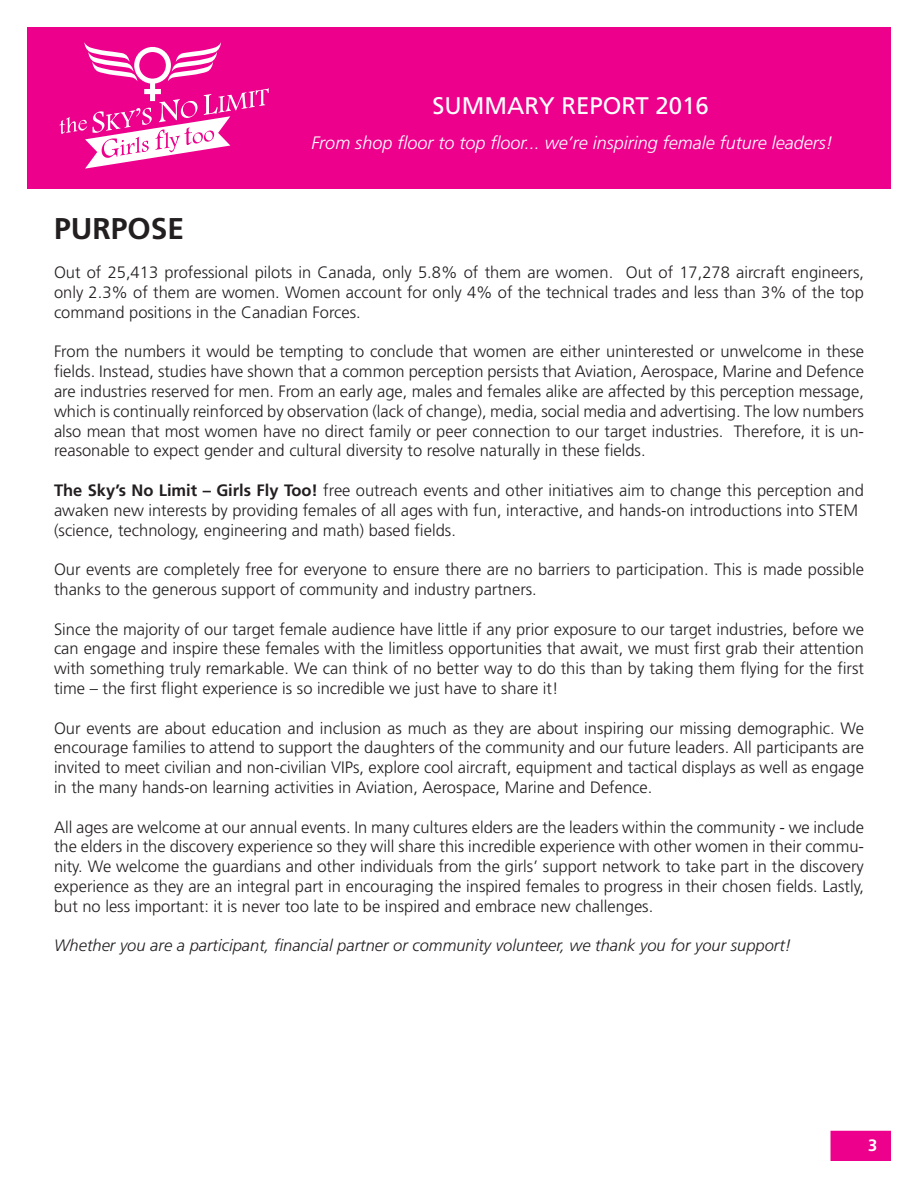
<style>
.page{position:relative;width:918px;height:1188px;background:#fff}
.page>*{position:absolute;margin:0;border:0;box-sizing:border-box;transform-origin:0 0}
.t1{font:700 30px "Frutiger LT Std";color:#231f20}
.t2{font:24px "Frutiger LT Std";color:#fff}
.t3{font:italic 300 18px "Frutiger LT Std";color:#fff}
.t4{font:300 16.5px/19.8px "Frutiger LT Std";color:#231f20;text-align:justify}
.t5{font:italic 300 16.5px "Frutiger LT Std";color:#231f20}
.t6{font:700 16.5px "Frutiger LT Std";color:#fff}
.s1{font-weight:700}
</style>
<div class="page">
<div style="left:831px;top:1131px;width:60px;height:30px;background:#ec008c"></div>
<div style="left:27px;top:27px;width:864px;height:162px;background:#ec008c"></div>
<svg style="left:59px;top:42px;width:210px;height:127px"></svg>
<h2 class="t2" style="left:432px;top:91px;width:278px">SUMMARY REPORT 2016</h2>
<p class="t3" style="left:311px;top:132px;width:523px">From shop floor to top floor... we’re inspiring female future leaders!</p>
<h1 class="t1" style="left:54px;top:210px;width:132px">PURPOSE</h1>
<p class="t4" style="left:54px;top:263px;width:812px">Out of 25,413 professional pilots in Canada, only 5.8% of them are women. Out of 17,278 aircraft engineers, only 2.3% of them are women. Women account for only 4% of the technical trades and less than 3% of the top command positions in the Canadian Forces.</p>
<p class="t4" style="left:54px;top:342px;width:812px">From the numbers it would be tempting to conclude that women are either uninterested or unwelcome in these fields. Instead, studies have shown that a common perception persists that Aviation, Aerospace, Marine and Defence are industries reserved for men. From an early age, males and females alike are affected by this perception message, which is continually reinforced by observation (lack of change), media, social media and advertising. The low numbers also mean that most women have no direct family or peer connection to our target industries. Therefore, it is un&shy;reasonable to expect gender and cultural diversity to resolve naturally in these fields.</p>
<p class="t4" style="left:54px;top:481px;width:811px;text-align:left"><span class="s1">The Sky’s No Limit – Girls Fly Too!</span> free outreach events and other initiatives aim to change this perception and awaken new interests by providing females of all ages with fun, interactive, and hands-on introductions into STEM (science, technology, engineering and math) based fields.</p>
<p class="t4" style="left:54px;top:560px;width:811px">Our events are completely free for everyone to ensure there are no barriers to participation. This is made possible thanks to the generous support of community and industry partners.</p>
<p class="t4" style="left:54px;top:619px;width:812px">Since the majority of our target female audience have little if any prior exposure to our target industries, before we can engage and inspire these females with the limitless opportunities that await, we must first grab their attention with something truly remarkable. We can think of no better way to do this than by taking them flying for the first time – the first flight experience is so incredible we just have to share it!</p>
<p class="t4" style="left:54px;top:718px;width:812px">Our events are about education and inclusion as much as they are about inspiring our missing demographic. We encourage families to attend to support the daughters of the community and our future leaders. All participants are invited to meet civilian and non-civilian VIPs, explore cool aircraft, equipment and tactical displays as well as engage in the many hands-on learning activities in Aviation, Aerospace, Marine and Defence.</p>
<p class="t4" style="left:54px;top:817px;width:812px">All ages are welcome at our annual events. In many cultures elders are the leaders within the community - we include the elders in the discovery experience so they will share this incredible experience with other women in their commu&shy;nity. We welcome the guardians and other individuals from the girls’ support network to take part in the discovery experience as they are an integral part in encouraging the inspired females to progress in their chosen fields. Lastly, but no less important: it is never too late to be inspired and embrace new challenges.</p>
<p class="t5" style="left:54px;top:936px;width:739px">Whether you are a participant, financial partner or community volunteer, we thank you for your support!</p>
<p class="t6" style="left:868px;top:1136px;width:11px">3</p>
</div>
